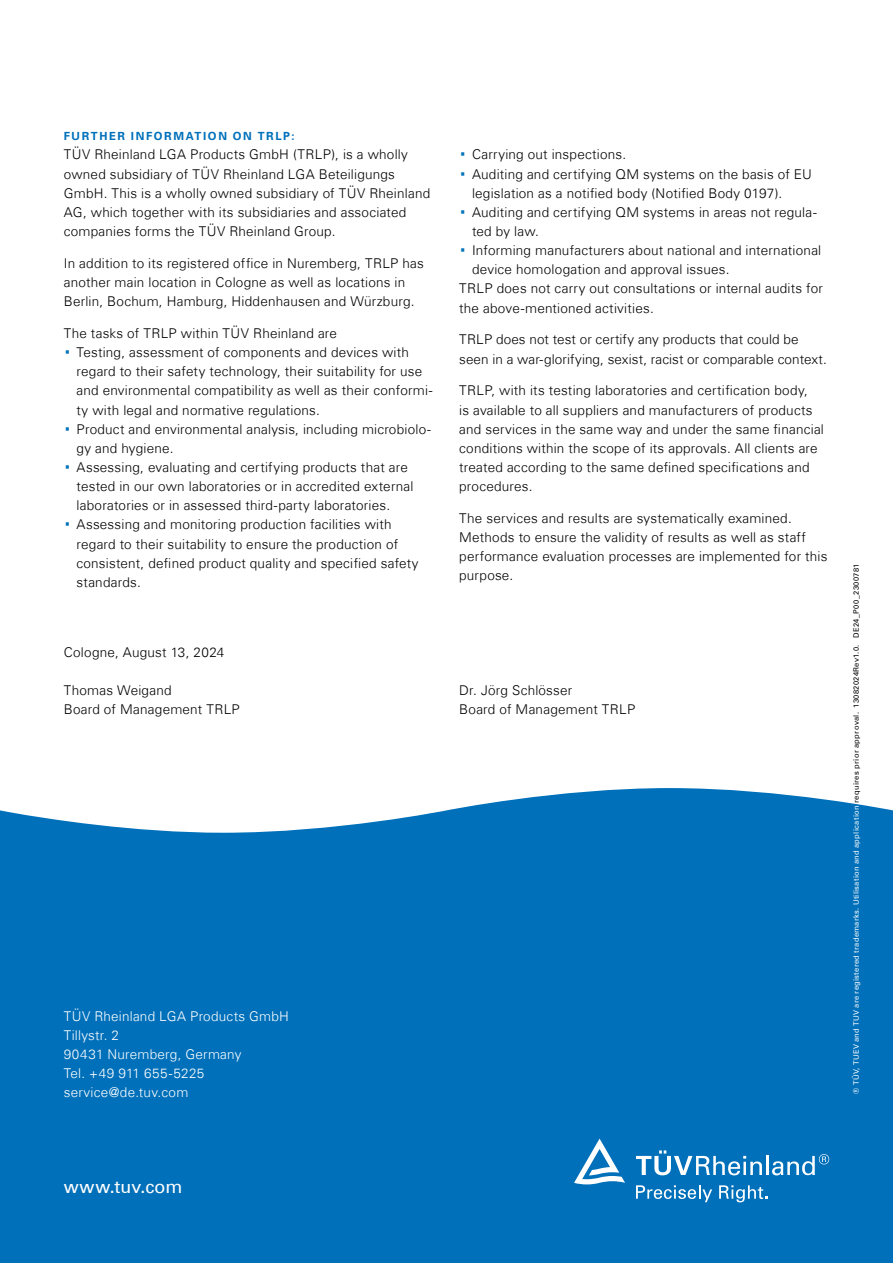
<style>
.page{position:relative;width:893px;height:1263px;background:#fff}
.page>*{position:absolute;margin:0;border:0;box-sizing:border-box;transform-origin:0 0}
._03_Copy{font:18px "Univers Com 55 Roman";letter-spacing:.01em;color:#fff}
._03_Copy-2{font:300 13.5px/19.2px "Univers Com 45";letter-spacing:.015em;color:#000}
._03_Copy-3{font:300 13.5px "Univers Com 45";letter-spacing:.015em;color:#fff}
._04_Copyheadline{font:700 11.25px "Univers Com 65";letter-spacing:.145em;color:#0070ba}
._10_Trademark_Protection_Note_white{font:7.5px "Univers Com 55 Roman";letter-spacing:.045em;color:#fff}
.s1{font-family:"Univers Com 55 Roman";font-weight:400;font-size:27px;color:#0070ba}
.s2{color:#000}
</style>
<div class="page">
<div style="left:0;top:788px;width:893px;height:475px;background:#0070ba"></div>
<svg style="left:636px;top:1150px;width:126px;height:25px"></svg>
<hr style="left:766px;top:1156px;width:3px;height:19px;background:#fff">
<svg style="left:772px;top:1154px;width:57px;height:21px"></svg>
<svg style="left:574px;top:1138px;width:51px;height:46px"></svg>
<svg style="left:636px;top:1185px;width:76px;height:17px"></svg>
<svg style="left:719px;top:1185px;width:48px;height:17px"></svg>
<p class="_04_Copyheadline" style="left:64px;top:130px;width:232px">FURTHER INFORMATION ON TRLP:</p>
<p class="_03_Copy-2" style="left:64px;top:145px;width:368px">TÜV Rheinland LGA Products GmbH (TRLP), is a wholly owned subsidiary of TÜV Rheinland LGA Beteiligungs GmbH. This is a wholly owned subsidiary of TÜV Rheinland AG, which together with its subsidiaries and associated companies forms the TÜV Rheinland Group.</p>
<p class="_03_Copy-2" style="left:64px;top:253px;width:362px">In addition to its registered office in Nuremberg, TRLP has another main location in Cologne as well as locations in<br>Berlin, Bochum, Hamburg, Hiddenhausen and Würzburg.</p>
<p class="_03_Copy-2" style="left:64px;top:324px;width:275px">The tasks of TRLP within TÜV Rheinland are</p>
<p class="_03_Copy-2" style="left:77px;top:343px;width:357px;text-indent:-13px"><span class="s1">·</span> Testing, assessment of components and devices with regard to their safety technology, their suitability for use and environmental compatibility as well as their conformi&shy;ty with legal and normative regulations.</p>
<p class="_03_Copy-2" style="left:77px;top:419px;width:356px;text-indent:-13px"><span class="s1">·</span> Product and environmental analysis, including microbiolo&shy;gy and hygiene.</p>
<p class="_03_Copy-2" style="left:77px;top:458px;width:338px;text-indent:-13px"><span class="s1">·</span> Assessing, evaluating and certifying products that are tested in our own laboratories or in accredited external laboratories or in assessed third-party laboratories.</p>
<p class="_03_Copy-2" style="left:77px;top:515px;width:344px;text-indent:-13px"><span class="s1">·</span> Assessing and monitoring production facilities with regard to their suitability to ensure the production of consistent, defined product quality and specified safety standards.</p>
<p class="_03_Copy-2" style="left:64px;top:643px;width:162px">Cologne, August 13, 2024</p>
<p class="_03_Copy-2" style="left:64px;top:681px;width:109px">Thomas Weigand</p>
<p class="_03_Copy-2" style="left:64px;top:700px;width:178px">Board of Management TRLP</p>
<p class="_03_Copy-3" style="left:64px;top:1007px;width:227px">TÜV Rheinland LGA Products GmbH</p>
<p class="_03_Copy-3" style="left:64px;top:1027px;width:57px">Tillystr. 2</p>
<p class="_03_Copy-3" style="left:64px;top:1046px;width:179px">90431 Nuremberg, Germany</p>
<p class="_03_Copy-3" style="left:64px;top:1065px;width:142px">Tel. +49 911 655-5225</p>
<p class="_03_Copy-3" style="left:64px;top:1084px;width:126px">service@de.tuv.com</p>
<p class="_03_Copy-2" style="left:459px;top:145px;width:168px"><span class="s1">·</span> Carrying out inspections.</p>
<p class="_03_Copy-2" style="left:472px;top:164px;width:341px;text-indent:-13px"><span class="s1">·</span> Auditing and certifying QM systems on the basis of EU legislation as a notified body (Notified Body 0197).</p>
<p class="_03_Copy-2" style="left:472px;top:202px;width:346px;text-indent:-13px"><span class="s1">·</span> Auditing and certifying QM systems in areas not regula&shy;ted by law.</p>
<p class="_03_Copy-2" style="left:472px;top:241px;width:351px;text-indent:-13px"><span class="s1">·</span> Informing manufacturers about national and international device homologation and approval issues.</p>
<p class="_03_Copy-2" style="left:459px;top:279px;width:365px">TRLP does not carry out consultations or internal audits for the above-mentioned activities.</p>
<p class="_03_Copy-2" style="left:459px;top:330px;width:369px">TRLP does not test or certify any products that could be seen in a war-glorifying, sexist, racist or comparable context.</p>
<p class="_03_Copy-2" style="left:459px;top:381px;width:366px">TRLP, with its testing laboratories and certification body,<br>is available to all suppliers and manufacturers of products and services in the same way and under the same financial conditions within the scope of its approvals. All clients are treated according to the same defined specifications and procedures.</p>
<p class="_03_Copy-2" style="left:459px;top:509px;width:370px">The services and results are systematically examined.<br>Methods to ensure the validity of results as well as staff performance evaluation processes are implemented for this purpose.</p>
<p class="_03_Copy-2" style="left:459px;top:681px;width:115px">Dr. Jörg Schlösser</p>
<p class="_03_Copy-2" style="left:459px;top:700px;width:178px">Board of Management TRLP</p>
<p class="_10_Trademark_Protection_Note_white" style="left:852px;top:1093px;width:531px;rotate:-90deg">® TÜV, TUEV and TUV are registered trademarks. Utilisation and application <span class="s2">requires prior approval. 13082024Rev1.0. DE24_P00_2300781</span></p>
<p class="_03_Copy" style="left:64px;top:1175px;width:120px">www.tuv.com</p>
</div>
